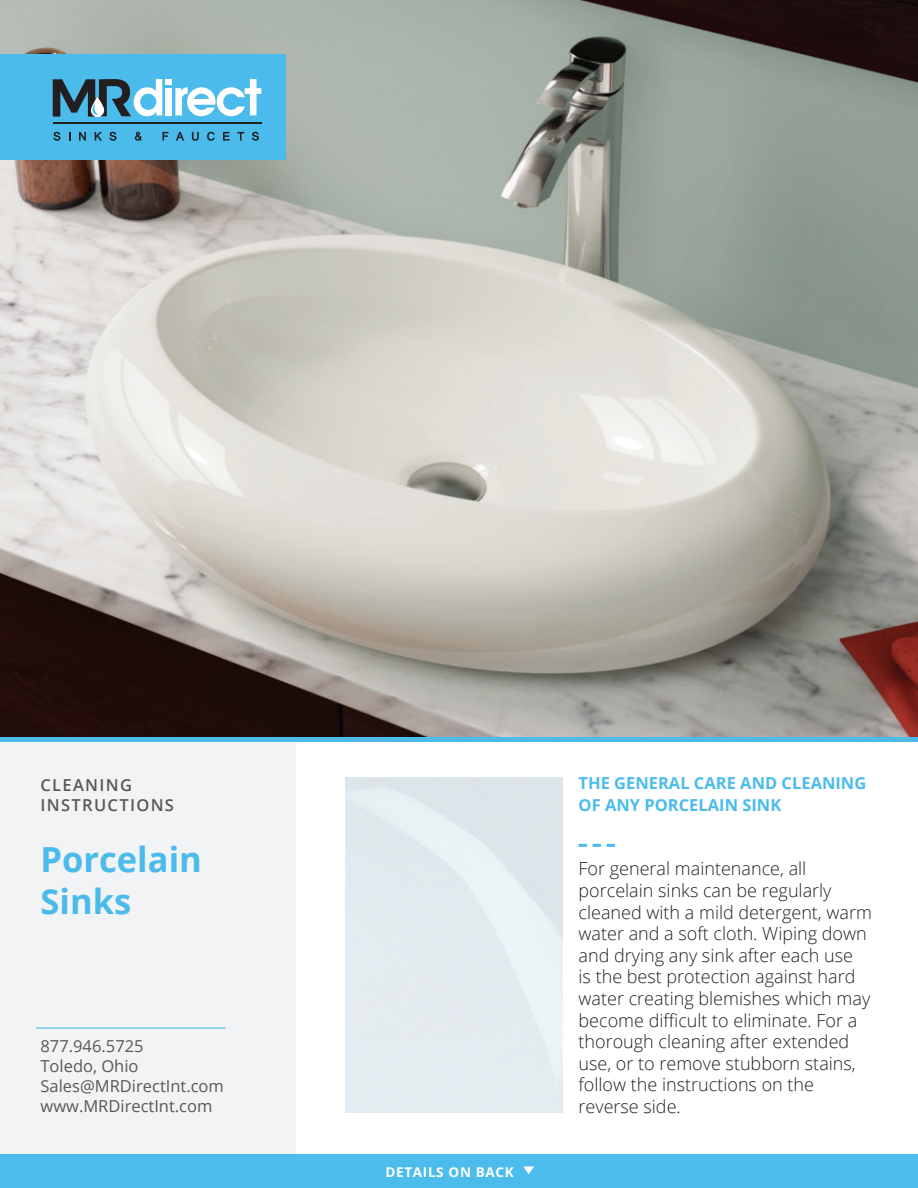
<style>
.page{position:relative;width:918px;height:1188px;background:#fff}
.page>*{position:absolute;margin:0;border:0;box-sizing:border-box;transform-origin:0 0}
.t1{font:700 34.5px/41.4px "Open Sans";color:#4abbeb}
.t2{font:300 18px/21.6px "Open Sans";color:#231f20}
.t3{font:16.5px/19.8px "Open Sans";color:#57585a}
.t4{font:700 16.5px/21.6px "Open Sans";color:#4bbcec}
.t5{font:600 16.5px/19.8px "Open Sans";letter-spacing:.08em;color:#57585a}
.t6{font:700 13.5px "Open Sans";letter-spacing:.05em;color:#fff}
</style>
<div class="page">
<img style="left:0;top:0;width:918px;height:737px">
<div style="left:0;top:54px;width:285px;height:106px;background:#4abbeb"></div>
<hr style="left:53px;top:122px;width:208px;height:2px;background:#231f20">
<svg style="left:53px;top:132px;width:7px;height:9px"></svg>
<svg style="left:79px;top:132px;width:7px;height:9px"></svg>
<svg style="left:95px;top:132px;width:7px;height:9px"></svg>
<svg style="left:109px;top:132px;width:7px;height:9px"></svg>
<svg style="left:135px;top:132px;width:7px;height:9px"></svg>
<svg style="left:162px;top:132px;width:7px;height:9px"></svg>
<svg style="left:176px;top:132px;width:8px;height:9px"></svg>
<svg style="left:192px;top:132px;width:7px;height:9px"></svg>
<svg style="left:207px;top:132px;width:8px;height:9px"></svg>
<svg style="left:223px;top:132px;width:7px;height:9px"></svg>
<svg style="left:237px;top:132px;width:7px;height:9px"></svg>
<svg style="left:252px;top:132px;width:7px;height:9px"></svg>
<svg style="left:53px;top:79px;width:208px;height:38px"></svg>
<div style="left:0;top:742px;width:295px;height:446px;background:#f2f3f4"></div>
<div style="left:0;top:737px;width:918px;height:5px;background:#4bbcec"></div>
<div style="left:0;top:1154px;width:918px;height:34px;background:#4bbcec"></div>
<hr style="left:36px;top:1028px;width:190px;height:1px;background:#4bbcec">
<svg style="left:579px;top:844px;width:36px;height:3px"></svg>
<svg style="left:523px;top:1166px;width:11px;height:8px"></svg>
<p class="t5" style="left:40px;top:775px;width:135px">CLEANING<br>INSTRUCTIONS</p>
<h1 class="t1" style="left:40px;top:838px;width:163px">Porcelain<br>Sinks</h1>
<p class="t3" style="left:40px;top:1036px;width:185px">877.946.5725<br>Toledo, Ohio<br>Sales@MRDirectInt.com www.MRDirectInt.com</p>
<p class="t6" style="left:385px;top:1162px;width:130px">DETAILS ON BACK</p>
<p class="t4" style="left:579px;top:772px;width:289px">THE GENERAL CARE AND CLEANING<br>OF ANY PORCELAIN SINK</p>
<p class="t2" style="left:579px;top:858px;width:295px">For general maintenance, all porcelain sinks can be regularly cleaned with a mild detergent, warm water and a soft cloth. Wiping down and drying any sink after each use<br>is the best protection against hard water creating blemishes which may become difficult to eliminate. For a thorough cleaning after extended use, or to remove stubborn stains, follow the instructions on the reverse side.</p>
</div>
